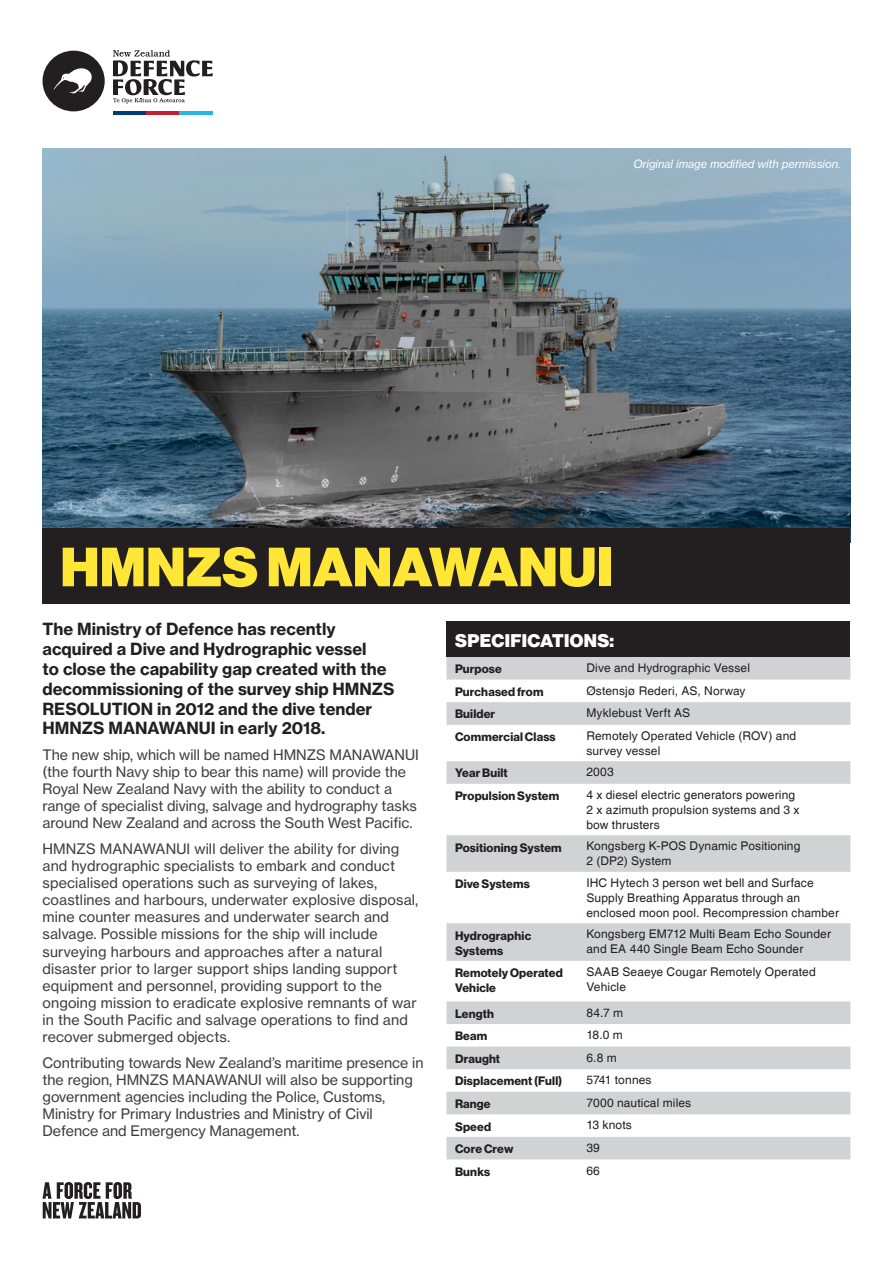
<style>
.page{position:relative;width:893px;height:1263px;background:#fff}
.page>*{position:absolute;margin:0;border:0;box-sizing:border-box;transform-origin:0 0}
.t1{font:900 54px "Haas Grot Disp 95";letter-spacing:.005em;color:#ffe637}
.t2{font:900 18px "Haas Grot Disp 95";letter-spacing:.02em;color:#fff}
.bullet_list{font:700 16.5px/19.8px "Haas Grot Text 75";color:#231f20}
.bullet_list-2{font:14.25px/17.1px "Haas Grot Text 55 Roman";color:#3e3e3f}
.t3{font:12px/15px "Helvetica";letter-spacing:.01em;color:#231f20}
.t4{font:700 12px/15px "Haas Grot Disp 75";letter-spacing:.015em;color:#231f20}
.t5{font:italic 11.25px "Haas Grot Text 56";color:#fff}
</style>
<div class="page">
<img style="left:43px;top:148px;width:807px;height:380px">
<hr style="left:113px;top:111px;width:33px;height:4px;background:#013d7d">
<hr style="left:146px;top:111px;width:33px;height:4px;background:#c42032">
<hr style="left:179px;top:111px;width:34px;height:4px;background:#26b6ea">
<svg style="left:113px;top:50px;width:100px;height:54px"></svg>
<div style="left:43px;top:51px;width:62px;height:60px;background:#231f20;border-radius:50%"></div>
<svg style="left:53px;top:68px;width:39px;height:26px"></svg>
<div style="left:43px;top:528px;width:807px;height:75px;background:#231f20"></div>
<svg style="left:43px;top:1182px;width:98px;height:36px"></svg>
<div style="left:446px;top:622px;width:404px;height:35px;background:#231f20"></div>
<svg style="left:446px;top:657px;width:404px;height:502px"></svg>
<p class="t5" style="left:633px;top:157px;width:209px">Original image modified with permission.</p>
<p class="t1" style="left:60px;top:535px;width:554px">HMNZS MANAWANUI</p>
<p class="bullet_list" style="left:43px;top:619px;width:354px">The Ministry of Defence has recently acquired a Dive and Hydrographic vessel<br>to close the capability gap created with the decommissioning of the survey ship HMNZS RESOLUTION in 2012 and the dive tender HMNZS MANAWANUI in early 2018.</p>
<p class="bullet_list-2" style="left:43px;top:746px;width:378px">The new ship, which will be named HMNZS MANAWANUI (the fourth Navy ship to bear this name) will provide the Royal New Zealand Navy with the ability to conduct a range of specialist diving, salvage and hydrography tasks around New Zealand and across the South West Pacific.</p>
<p class="bullet_list-2" style="left:43px;top:840px;width:377px">HMNZS MANAWANUI will deliver the ability for diving and hydrographic specialists to embark and conduct specialised operations such as surveying of lakes, coastlines and harbours, underwater explosive disposal, mine counter measures and underwater search and salvage. Possible missions for the ship will include surveying harbours and approaches after a natural disaster prior to larger support ships landing support equipment and personnel, providing support to the ongoing mission to eradicate explosive remnants of war in the South Pacific and salvage operations to find and recover submerged objects.</p>
<p class="bullet_list-2" style="left:43px;top:1054px;width:382px">Contributing towards New Zealand’s maritime presence in the region, HMNZS MANAWANUI will also be supporting government agencies including the Police, Customs, Ministry for Primary Industries and Ministry of Civil Defence and Emergency Management.</p>
<p class="t2" style="left:455px;top:630px;width:161px">SPECIFICATIONS:</p>
<p class="t4" style="left:455px;top:662px;width:48px">Purpose</p>
<p class="t3" style="left:586px;top:661px;width:165px">Dive and Hydrographic Vessel</p>
<p class="t4" style="left:455px;top:684px;width:90px">Purchased from</p>
<p class="t3" style="left:586px;top:683px;width:161px">Østensjø Rederi, AS, Norway</p>
<p class="t4" style="left:455px;top:707px;width:42px">Builder</p>
<p class="t3" style="left:586px;top:706px;width:105px">Myklebust Verft AS</p>
<p class="t4" style="left:455px;top:729px;width:102px">Commercial Class</p>
<p class="t3" style="left:586px;top:728px;width:211px">Remotely Operated Vehicle (ROV) and survey vessel</p>
<p class="t4" style="left:455px;top:766px;width:54px">Year Built</p>
<p class="t3" style="left:586px;top:765px;width:29px">2003</p>
<p class="t4" style="left:455px;top:788px;width:106px">Propulsion System</p>
<p class="t3" style="left:586px;top:788px;width:215px">4 x diesel electric generators powering<br>2 x azimuth propulsion systems and 3 x bow thrusters</p>
<p class="t4" style="left:455px;top:840px;width:108px">Positioning System</p>
<p class="t3" style="left:586px;top:839px;width:216px">Kongsberg K-POS Dynamic Positioning<br>2 (DP2) System</p>
<p class="t4" style="left:455px;top:876px;width:76px">Dive Systems</p>
<p class="t3" style="left:586px;top:876px;width:254px">IHC Hytech 3 person wet bell and Surface<br>Supply Breathing Apparatus through an enclosed moon pool. Recompression chamber</p>
<p class="t4" style="left:455px;top:928px;width:78px">Hydrographic<br>Systems</p>
<p class="t3" style="left:586px;top:927px;width:246px">Kongsberg EM712 Multi Beam Echo Sounder and EA 440 Single Beam Echo Sounder</p>
<p class="t4" style="left:455px;top:965px;width:109px">Remotely Operated<br>Vehicle</p>
<p class="t3" style="left:586px;top:965px;width:231px">SAAB Seaeye Cougar Remotely Operated<br>Vehicle</p>
<p class="t4" style="left:455px;top:1006px;width:41px">Length</p>
<p class="t3" style="left:586px;top:1005px;width:38px">84.7 m</p>
<p class="t4" style="left:455px;top:1029px;width:34px">Beam</p>
<p class="t3" style="left:586px;top:1028px;width:38px">18.0 m</p>
<p class="t4" style="left:455px;top:1051px;width:47px">Draught</p>
<p class="t3" style="left:586px;top:1050px;width:32px">6.8 m</p>
<p class="t4" style="left:455px;top:1074px;width:109px">Displacement (Full)</p>
<p class="t3" style="left:586px;top:1073px;width:67px">5741 tonnes</p>
<p class="t4" style="left:455px;top:1096px;width:37px">Range</p>
<p class="t3" style="left:586px;top:1095px;width:106px">7000 nautical miles</p>
<p class="t4" style="left:455px;top:1119px;width:38px">Speed</p>
<p class="t3" style="left:586px;top:1118px;width:47px">13 knots</p>
<p class="t4" style="left:455px;top:1141px;width:60px">Core Crew</p>
<p class="t3" style="left:586px;top:1141px;width:15px">39</p>
<p class="t4" style="left:455px;top:1164px;width:37px">Bunks</p>
<p class="t3" style="left:586px;top:1163px;width:15px">66</p>
</div>
